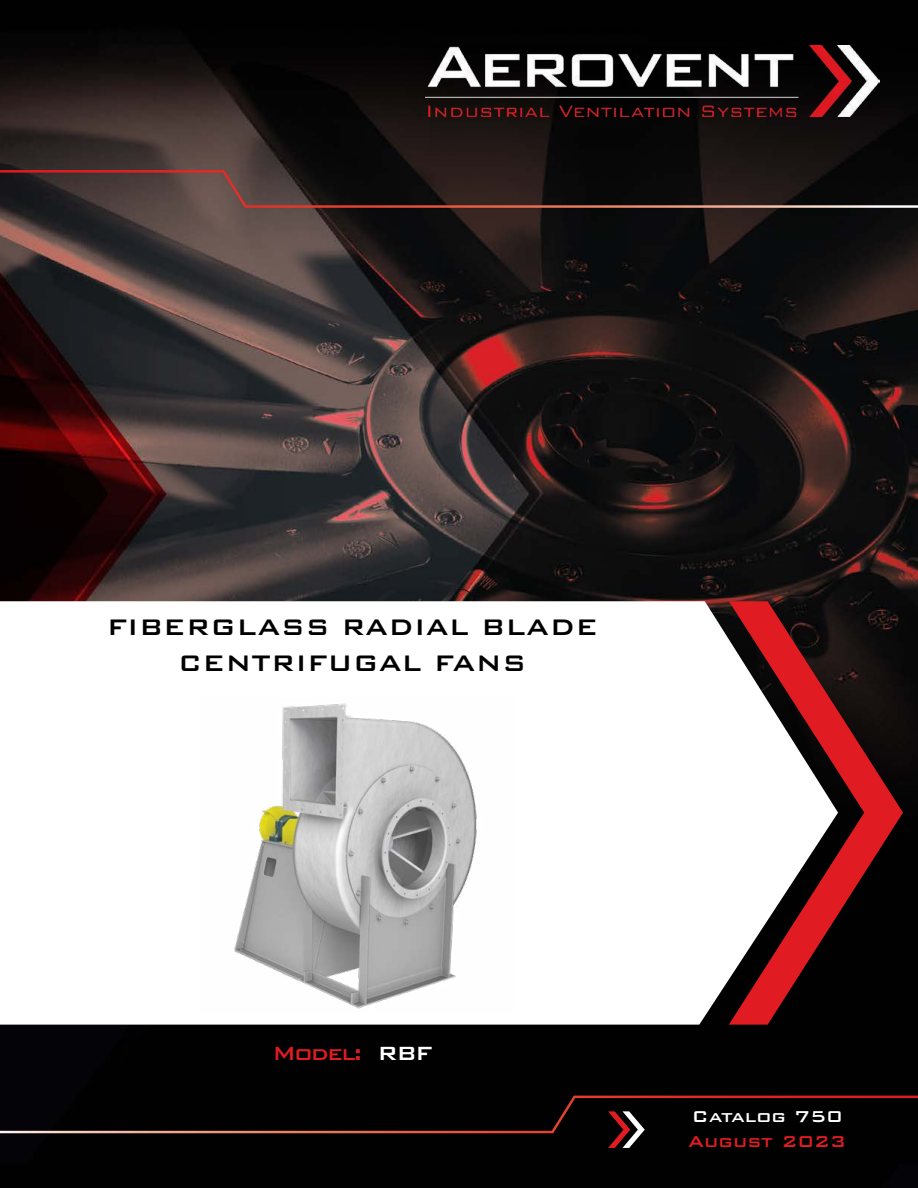
<style>
.page{position:relative;width:918px;height:1188px;background:#fff}
.page>*{position:absolute;margin:0;border:0;box-sizing:border-box;transform-origin:0 0}
.t1{font:500 30px/36px "Bank Gothic BT";letter-spacing:.01em;color:#000;text-align:center}
.t2{font:500 25.5px "Bank Gothic BT";letter-spacing:-.06em;color:#e11b22}
.t3{font:500 21px "Bank Gothic BT";color:#fff}
.t4{font:500 21px "Bank Gothic BT";color:#e11b22}
.s1{color:#fff}
</style>
<div class="page">
<img style="left:0;top:0;width:918px;height:1188px">
<img style="left:425px;top:46px;width:454px;height:71px">
<svg style="left:0;top:601px;width:729px;height:424px"></svg>
<svg style="left:729px;top:601px;width:174px;height:424px"></svg>
<svg style="left:0;top:170px;width:918px;height:38px;background:#322321"></svg>
<svg style="left:0;top:1096px;width:918px;height:52px;background:#0e0706"></svg>
<img style="left:200px;top:698px;width:314px;height:313px">
<p class="t1" style="left:107px;top:609px;width:493px">FIBERGLASS RADIAL BLADE<br>CENTRIFUGAL FANS</p>
<p class="t2" style="left:272px;top:1039px;width:161px">Model: <span class="s1">RBF</span></p>
<p class="t3" style="left:692px;top:1105px;width:152px">Catalog 750</p>
<p class="t4" style="left:688px;top:1130px;width:160px">August 2023</p>
</div>
